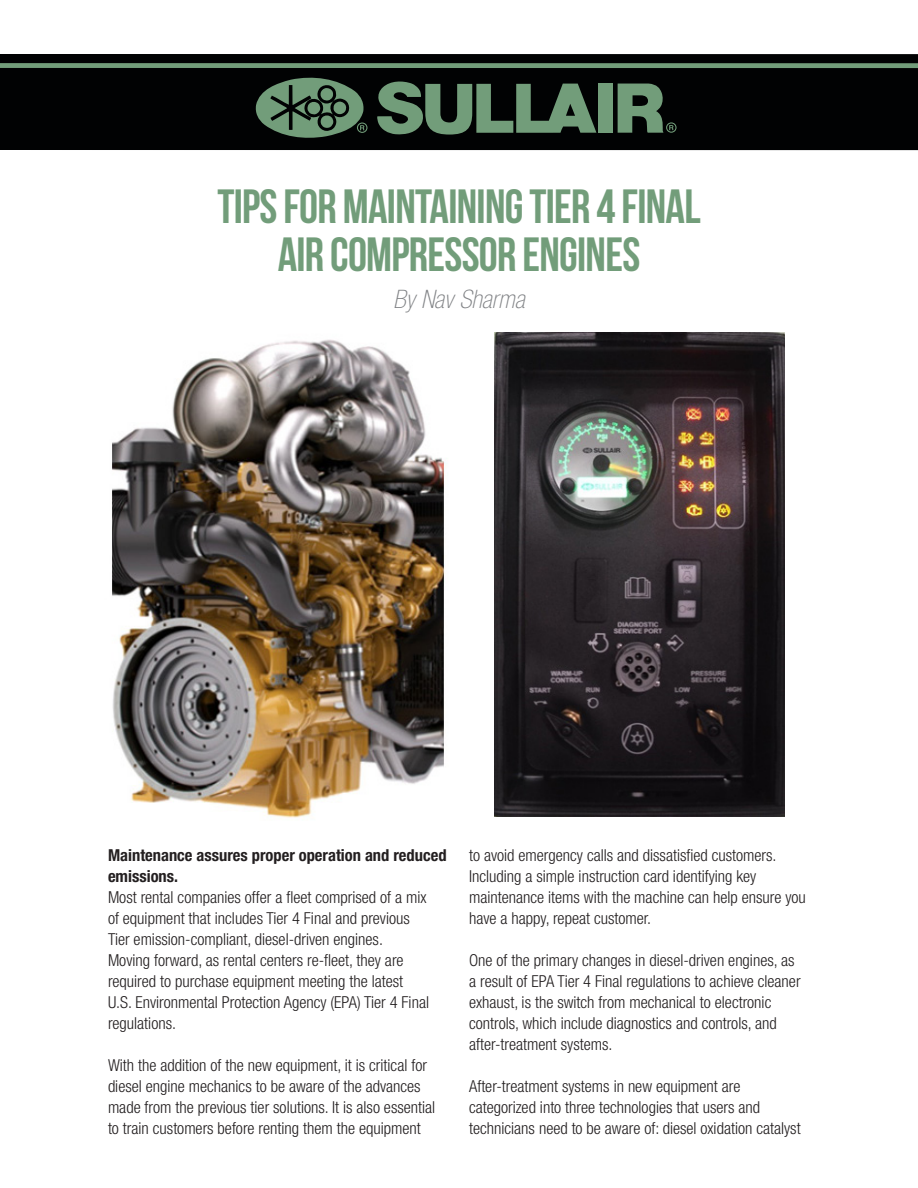
<style>
.page{position:relative;width:918px;height:1188px;background:#fff}
.page>*{position:absolute;margin:0;border:0;box-sizing:border-box;transform-origin:0 0}
.t1{font:700 48px/48px "Bebas Neue";letter-spacing:-.015em;color:#729d7a;text-align:center}
.t2{font:italic 100 condensed 25.5px "Helvetica Neue LT Std";color:#808285}
.Body_Copy{font:300 condensed 16.5px/21px "Helvetica Neue LT Std";color:#231f20}
.Copy_Sub_Head{font:700 condensed 16.5px/21px "Helvetica Neue LT Std";color:#231f20}
</style>
<div class="page">
<div style="left:0;top:63px;width:918px;height:5px;background:#729d7a"></div>
<div style="left:0;top:68px;width:918px;height:82px;background:#010203"></div>
<div style="left:0;top:54px;width:918px;height:9px;background:#010203"></div>
<svg style="left:618px;top:84px;width:59px;height:49px"></svg>
<svg style="left:377px;top:81px;width:219px;height:54px"></svg>
<svg style="left:255px;top:77px;width:112px;height:61px"></svg>
<div style="left:598px;top:84px;width:15px;height:49px;background:#729d7a"></div>
<img style="left:112px;top:332px;width:383px;height:486px">
<img style="left:495px;top:332px;width:290px;height:485px">
<p class="t1" style="left:217px;top:182px;width:485px">TIPS FOR MAINTAINING TIER 4 FINAL<br>AIR COMPRESSOR ENGINES</p>
<p class="t2" style="left:393px;top:285px;width:133px">By Nav Sharma</p>
<p class="Copy_Sub_Head" style="left:108px;top:844px;width:340px">Maintenance assures proper operation and reduced emissions.</p>
<p class="Body_Copy" style="left:108px;top:886px;width:323px">Most rental companies offer a fleet comprised of a mix of equipment that includes Tier 4 Final and previous Tier emission-compliant, diesel-driven engines.<br>Moving forward, as rental centers re-fleet, they are required to purchase equipment meeting the latest U.S. Environmental Protection Agency (EPA) Tier 4 Final regulations.</p>
<p class="Body_Copy" style="left:108px;top:1054px;width:329px">With the addition of the new equipment, it is critical for diesel engine mechanics to be aware of the advances made from the previous tier solutions. It is also essential to train customers before renting them the equipment</p>
<p class="Body_Copy" style="left:469px;top:844px;width:338px">to avoid emergency calls and dissatisfied customers.<br>Including a simple instruction card identifying key maintenance items with the machine can help ensure you have a happy, repeat customer.</p>
<p class="Body_Copy" style="left:469px;top:949px;width:333px">One of the primary changes in diesel-driven engines, as a result of EPA Tier 4 Final regulations to achieve cleaner exhaust, is the switch from mechanical to electronic controls, which include diagnostics and controls, and after-treatment systems.</p>
<p class="Body_Copy" style="left:469px;top:1075px;width:333px">After-treatment systems in new equipment are categorized into three technologies that users and technicians need to be aware of: diesel oxidation catalyst</p>
</div>
